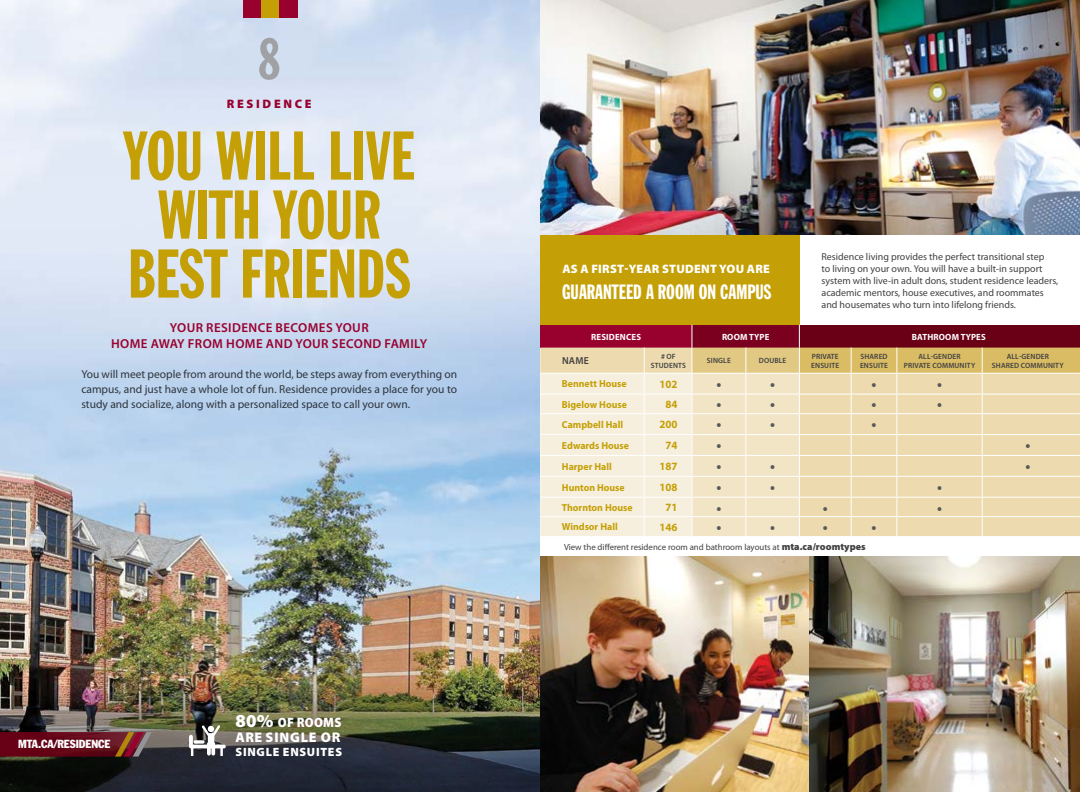
<style>
.page{position:relative;width:1080px;height:792px;background:#fff}
.page>*{position:absolute;margin:0;border:0;box-sizing:border-box;transform-origin:0 0}
.t1{font:67.7px/59px "Franklin Gothic Extra Cond";color:#c4a006;text-align:center}
.t2{font:57.9px "Franklin Gothic Extra Cond";color:#9fa1a4}
.t3{font:20.4px "Franklin Gothic Extra Cond";color:#fff}
.t4{font:700 15.2px "Myriad Pro";color:#58595b}
.t5{font:900 14px "Myriad Pro";letter-spacing:.06em;color:#fff}
.t6{font:900 semi-condensed 13.6px "Myriad Pro";letter-spacing:.02em;color:#fff}
.t7{font:600 13px/16px "Myriad Pro";letter-spacing:.03em;color:#98002e;text-align:center}
.t8{font:900 12.3px "Myriad Pro";letter-spacing:.22em;color:#98002e}
.t9{font:900 12.2px "Myriad Pro";letter-spacing:.02em;color:#fff}
.t10{font:900 12px "Myriad Pro";letter-spacing:.06em;color:#fff}
.t11{font:condensed 11.6px "Franklin Gothic";color:#fff}
.t12{font:11.5px/15px "Myriad Pro";color:#414042;text-align:justify}
.t13{font:700 11.2px "Myriad Pro";color:#c4a006}
.t14{font:600 10.2px "Myriad Pro";color:#414042}
.t15{font:700 10.1px "Myriad Pro";color:#c4a006}
.t16{font:10px/12px "Myriad Pro";color:#414042}
.t17{font:700 9px "Myriad Pro";letter-spacing:.02em;color:#fff}
.t18{font:8.8px "Myriad Pro";color:#414042}
.t19{font:600 7.6px/9px "Myriad Pro";letter-spacing:.02em;color:#414042;text-align:center}
.s1{font-stretch:normal;font-size:18.3px}
.s2{font-weight:900;font-size:10px}
</style>
<div class="page">
<img style="left:0;top:0;width:540px;height:685px">
<img style="left:0;top:685px;width:540px;height:107px">
<svg style="left:189px;top:725px;width:37px;height:31px"></svg>
<svg style="left:0;top:732px;width:152px;height:25px"></svg>
<img style="left:540px;top:557px;width:269px;height:235px">
<img style="left:809px;top:557px;width:271px;height:235px">
<div style="left:540px;top:234px;width:260px;height:106px;background:#c4a006"></div>
<img style="left:540px;top:0;width:540px;height:235px">
<svg style="left:540px;top:325px;width:540px;height:211px"></svg>
<div style="left:243px;top:0;width:18px;height:18px;background:#98002e"></div>
<div style="left:261px;top:0;width:19px;height:18px;background:#c4a006"></div>
<div style="left:279px;top:0;width:19px;height:18px;background:#98002e"></div>
<h2 class="t2" style="left:259px;top:28px;width:23px">8</h2>
<p class="t8" style="left:227px;top:95px;width:86px">RESIDENCE</p>
<h1 class="t1" style="left:124px;top:126px;width:292px">YOU WILL LIVE<br>WITH YOUR<br>BEST FRIENDS</h1>
<h3 class="t7" style="left:111px;top:319px;width:318px">YOUR RESIDENCE BECOMES YOUR<br>HOME AWAY FROM HOME AND YOUR SECOND FAMILY</h3>
<p class="t12" style="left:81px;top:367px;width:377px">You will meet people from around the world, be steps away from everything on campus, and just have a whole lot of fun. Residence provides a place for you to study and socialize, along with a personalized space to call your own.</p>
<p class="t11" style="left:18px;top:737px;width:94px">MTA.CA/RESIDENCE</p>
<h3 class="t6" style="left:236px;top:714px;width:107px"><span class="s1">80%</span> OF ROOMS</h3>
<h3 class="t5" style="left:236px;top:728px;width:106px">ARE SINGLE OR</h3>
<p class="t10" style="left:236px;top:744px;width:108px">SINGLE ENSUITES</p>
<p class="t9" style="left:562px;top:261px;width:209px">AS A FIRST-YEAR STUDENT YOU ARE</p>
<h3 class="t3" style="left:562px;top:281px;width:211px">GUARANTEED A ROOM ON CAMPUS</h3>
<p class="t16" style="left:822px;top:251px;width:238px">Residence living provides the perfect transitional step<br>to living on your own. You will have a built-in support system with live-in adult dons, student residence leaders, academic mentors, house executives, and roommates and housemates who turn into lifelong friends.</p>
<p class="t17" style="left:591px;top:331px;width:51px">RESIDENCES</p>
<p class="t17" style="left:722px;top:331px;width:49px">ROOM TYPE</p>
<p class="t17" style="left:912px;top:331px;width:75px">BATHROOM TYPES</p>
<p class="t14" style="left:562px;top:354px;width:28px">NAME</p>
<p class="t19" style="left:651px;top:352px;width:37px"># OF<br>STUDENTS</p>
<p class="t19" style="left:707px;top:356px;width:25px">SINGLE</p>
<p class="t19" style="left:759px;top:356px;width:29px">DOUBLE</p>
<p class="t19" style="left:811px;top:352px;width:30px;text-align:left">PRIVATE<br>ENSUITE</p>
<p class="t19" style="left:860px;top:352px;width:30px;text-align:left">SHARED<br>ENSUITE</p>
<p class="t19" style="left:904px;top:352px;width:73px">ALL-GENDER<br>PRIVATE COMMUNITY</p>
<p class="t19" style="left:992px;top:352px;width:73px">ALL-GENDER<br>SHARED COMMUNITY</p>
<p class="t15" style="left:562px;top:377px;width:66px">Bennett House</p>
<p class="t13" style="left:660px;top:377px;width:20px">102</p>
<h3 class="t4" style="left:716px;top:374px;width:6px">•</h3>
<h3 class="t4" style="left:770px;top:374px;width:6px">•</h3>
<h3 class="t4" style="left:872px;top:374px;width:6px">•</h3>
<h3 class="t4" style="left:937px;top:374px;width:6px">•</h3>
<p class="t15" style="left:562px;top:398px;width:66px">Bigelow House</p>
<p class="t13" style="left:666px;top:397px;width:14px">84</p>
<h3 class="t4" style="left:716px;top:394px;width:6px">•</h3>
<h3 class="t4" style="left:770px;top:394px;width:6px">•</h3>
<h3 class="t4" style="left:872px;top:394px;width:6px">•</h3>
<h3 class="t4" style="left:937px;top:394px;width:6px">•</h3>
<p class="t15" style="left:562px;top:418px;width:63px">Campbell Hall</p>
<p class="t13" style="left:660px;top:417px;width:20px">200</p>
<h3 class="t4" style="left:716px;top:414px;width:6px">•</h3>
<h3 class="t4" style="left:770px;top:414px;width:6px">•</h3>
<h3 class="t4" style="left:872px;top:414px;width:6px">•</h3>
<p class="t15" style="left:562px;top:439px;width:69px">Edwards House</p>
<p class="t13" style="left:666px;top:438px;width:14px">74</p>
<h3 class="t4" style="left:716px;top:435px;width:6px">•</h3>
<h3 class="t4" style="left:1025px;top:435px;width:6px">•</h3>
<p class="t15" style="left:562px;top:460px;width:51px">Harper Hall</p>
<p class="t13" style="left:660px;top:459px;width:20px">187</p>
<h3 class="t4" style="left:716px;top:456px;width:6px">•</h3>
<h3 class="t4" style="left:770px;top:456px;width:6px">•</h3>
<h3 class="t4" style="left:1025px;top:456px;width:6px">•</h3>
<p class="t15" style="left:562px;top:481px;width:64px">Hunton House</p>
<p class="t13" style="left:660px;top:480px;width:20px">108</p>
<h3 class="t4" style="left:716px;top:477px;width:6px">•</h3>
<h3 class="t4" style="left:770px;top:477px;width:6px">•</h3>
<h3 class="t4" style="left:937px;top:477px;width:6px">•</h3>
<p class="t15" style="left:562px;top:501px;width:72px">Thornton House</p>
<p class="t13" style="left:666px;top:500px;width:14px">71</p>
<h3 class="t4" style="left:716px;top:498px;width:6px">•</h3>
<h3 class="t4" style="left:823px;top:498px;width:6px">•</h3>
<h3 class="t4" style="left:937px;top:498px;width:6px">•</h3>
<p class="t15" style="left:562px;top:520px;width:57px">Windsor Hall</p>
<p class="t13" style="left:660px;top:519px;width:20px">146</p>
<h3 class="t4" style="left:716px;top:517px;width:6px">•</h3>
<h3 class="t4" style="left:770px;top:517px;width:6px">•</h3>
<h3 class="t4" style="left:823px;top:517px;width:6px">•</h3>
<h3 class="t4" style="left:872px;top:517px;width:6px">•</h3>
<p class="t18" style="left:564px;top:541px;width:303px">View the different residence room and bathroom layouts at <span class="s2">mta.ca/roomtypes</span></p>
</div>
